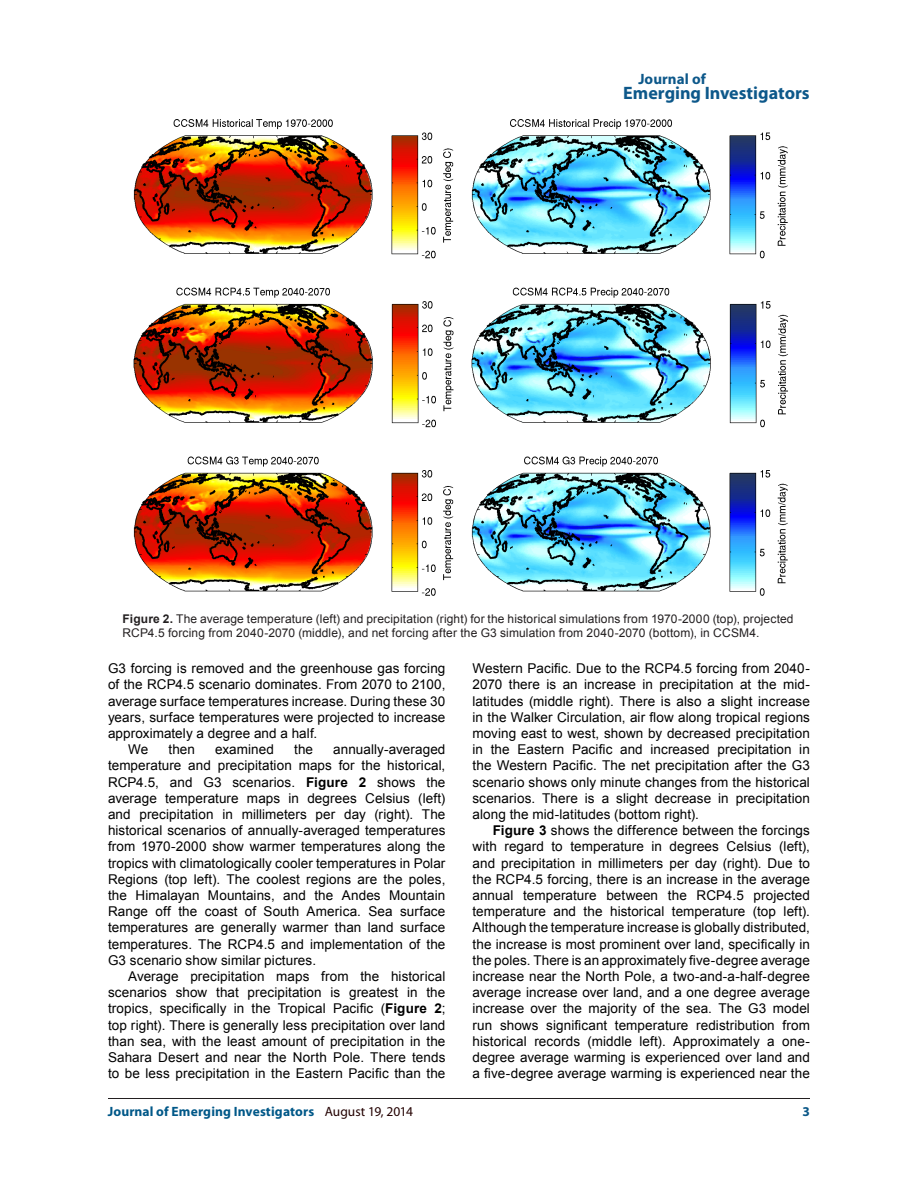
<style>
.page{position:relative;width:918px;height:1188px;background:#fff}
.page>*{position:absolute;margin:0;border:0;box-sizing:border-box;transform-origin:0 0}
.t1{font:700 18px "Myriad Pro";color:#0d588a}
.t2{font:700 15px "Myriad Pro";letter-spacing:.005em;color:#0d588a}
.t3{font:13.5px/16.2px "Arial";letter-spacing:.005em;color:#000;text-align:justify}
.t4{font:700 13.5px "Myriad Pro";letter-spacing:.01em;color:#005888}
.t5{font:700 13.5px "Myriad Pro";color:#0a5787}
.t6{font:12px/14.4px "Arial";letter-spacing:.01em;color:#231f20}
.s1{font-weight:700}
.s2{font-weight:400;color:#230000}
</style>
<div class="page">
<hr style="left:108px;top:1098px;width:702px;height:1px;background:#231f20">
<img style="left:133px;top:119px;width:321px;height:477px">
<img style="left:471px;top:119px;width:317px;height:477px">
<p class="t2" style="left:638px;top:69px;width:69px">Journal of</p>
<h1 class="t1" style="left:623px;top:81px;width:188px">Emerging Investigators</h1>
<p class="t6" style="left:122px;top:612px;width:673px"><span class="s1">Figure 2.</span> The average temperature (left) and precipitation (right) for the historical simulations from 1970-2000 (top), projected<br>RCP4.5 forcing from 2040-2070 (middle), and net forcing after the G3 simulation from 2040-2070 (bottom), in CCSM4.</p>
<p class="t3" style="left:108px;top:661px;width:339px">G3 forcing is removed and the greenhouse gas forcing of the RCP4.5 scenario dominates. From 2070 to 2100, average surface temperatures increase. During these 30 years, surface temperatures were projected to increase approximately a degree and a half.</p>
<p class="t3" style="left:128px;top:742px;width:22px">We</p>
<p class="t3" style="left:168px;top:742px;width:28px">then</p>
<p class="t3" style="left:215px;top:742px;width:60px">examined</p>
<p class="t3" style="left:294px;top:742px;width:21px">the</p>
<p class="t3" style="left:108px;top:742px;width:339px;text-indent:225px">annually-averaged temperature and precipitation maps for the historical, RCP4.5, and G3 scenarios. <span class="s1">Figure 2</span> shows the average temperature maps in degrees Celsius (left) and precipitation in millimeters per day (right). The historical scenarios of annually-averaged temperatures from 1970-2000 show warmer temperatures along the tropics with climatologically cooler temperatures in Polar Regions (top left). The coolest regions are the poles, the Himalayan Mountains, and the Andes Mountain Range off the coast of South America. Sea surface temperatures are generally warmer than land surface temperatures. The RCP4.5 and implementation of the G3 scenario show similar pictures.</p>
<p class="t3" style="left:108px;top:968px;width:339px;text-indent:20px">Average precipitation maps from the historical scenarios show that precipitation is greatest in the tropics, specifically in the Tropical Pacific (<span class="s1">Figure 2</span>; top right). There is generally less precipitation over land than sea, with the least amount of precipitation in the Sahara Desert and near the North Pole. There tends to be less precipitation in the Eastern Pacific than the</p>
<p class="t3" style="left:472px;top:661px;width:339px">Western Pacific. Due to the RCP4.5 forcing from 2040- 2070 there is an increase in precipitation at the mid&shy;latitudes (middle right). There is also a slight increase in the Walker Circulation, air flow along tropical regions moving east to west, shown by decreased precipitation in the Eastern Pacific and increased precipitation in the Western Pacific. The net precipitation after the G3 scenario shows only minute changes from the historical scenarios. There is a slight decrease in precipitation along the mid-latitudes (bottom right).</p>
<p class="t3" style="left:472px;top:823px;width:339px;text-indent:20px"><span class="s1">Figure 3</span> shows the difference between the forcings with regard to temperature in degrees Celsius (left), and precipitation in millimeters per day (right). Due to the RCP4.5 forcing, there is an increase in the average annual temperature between the RCP4.5 projected temperature and the historical temperature (top left).<br>Although the temperature increase is globally distributed, the increase is most prominent over land, specifically in the poles. There is an approximately five-degree average increase near the North Pole, a two-and-a-half-degree average increase over land, and a one degree average increase over the majority of the sea. The G3 model run shows significant temperature redistribution from historical records (middle left). Approximately a one&shy;degree average warming is experienced over land and a five-degree average warming is experienced near the</p>
<p class="t4" style="left:108px;top:1102px;width:307px">Journal of Emerging Investigators <span class="s2">August 19, 2014</span></p>
<p class="t5" style="left:803px;top:1102px;width:9px">3</p>
</div>
